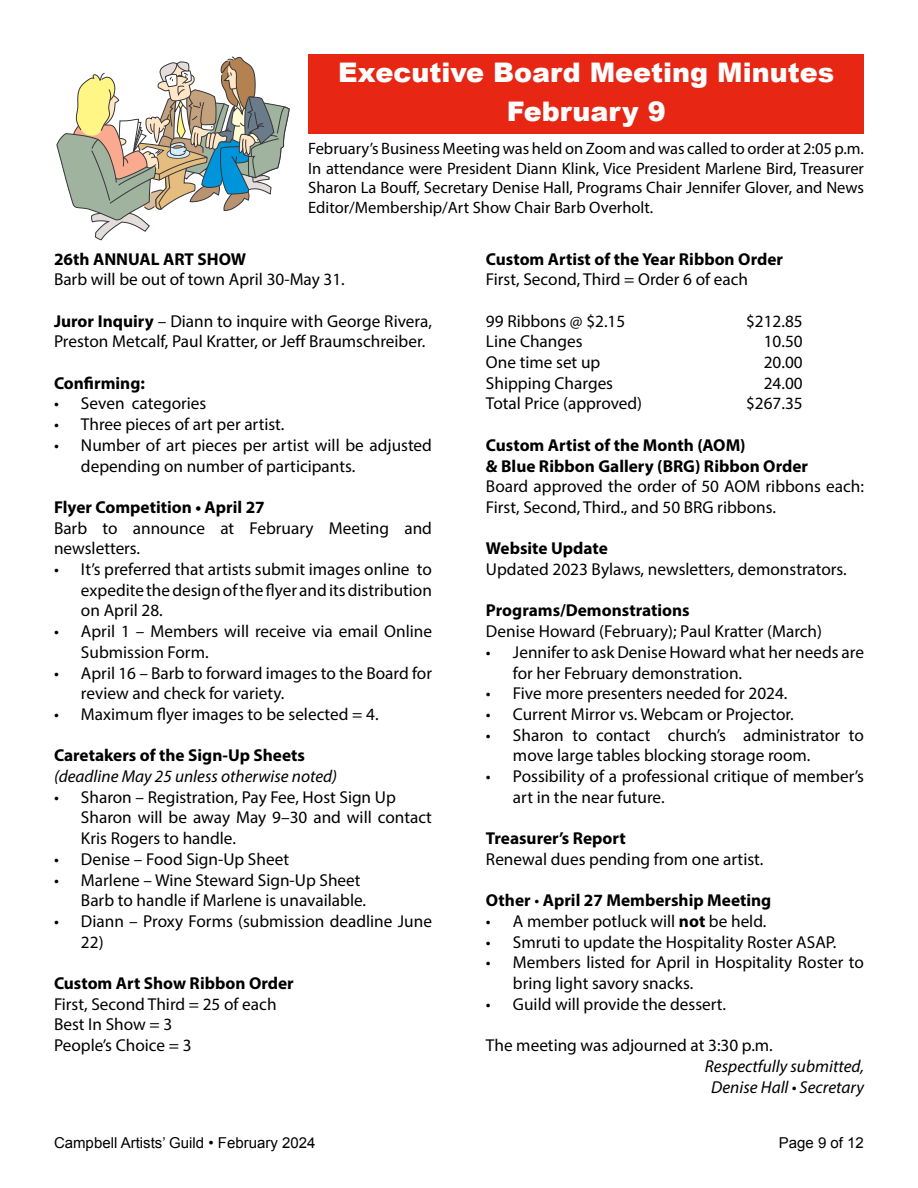
<style>
.page{position:relative;width:918px;height:1188px;background:#fff}
.page>*{position:absolute;margin:0;border:0;box-sizing:border-box;transform-origin:0 0}
.t1{font:900 27px/39.5px "Arial";color:#fff;text-align:center}
.t2{font:17.25px/20.7px "Myriad Pro";color:#000}
.t3{font:700 17.25px/20.7px "Myriad Pro";color:#000}
.t4{font:italic 17.25px/20.7px "Myriad Pro";color:#000;text-align:center}
.t5{font:16.5px/19.8px "Myriad Pro";color:#000;text-align:justify}
.t6{font:15px "Arial";color:#000}
.s1{font-weight:700}
.s2{font-weight:400}
</style>
<div class="page">
<div style="left:309px;top:54px;width:555px;height:80px;background:#e72714"></div>
<svg style="left:56px;top:56px;width:234px;height:185px"></svg>
<h1 class="t1" style="left:338px;top:52px;width:498px">Executive Board Meeting Minutes<br>February 9</h1>
<p class="t5" style="left:308px;top:138px;width:557px">February’s Business Meeting was held on Zoom and was called to order at 2:05 p.m.<br>In attendance were President Diann Klink, Vice President Marlene Bird, Treasurer Sharon La Bouff, Secretary Denise Hall, Programs Chair Jennifer Glover, and News Editor/Membership/Art Show Chair Barb Overholt.</p>
<p class="t3" style="left:54px;top:248px;width:194px">26th ANNUAL ART SHOW</p>
<p class="t2" style="left:54px;top:269px;width:292px">Barb will be out of town April 30-May 31.</p>
<p class="t2" style="left:54px;top:310px;width:380px"><span class="s1">Juror Inquiry</span> – Diann to inquire with George Rivera,<br>Preston Metcalf, Paul Kratter, or Jeff Braumschreiber.</p>
<p class="t3" style="left:54px;top:372px;width:92px">Confirming:</p>
<p class="t2" style="left:54px;top:393px;width:154px">• Seven categories</p>
<p class="t2" style="left:54px;top:414px;width:232px">• Three pieces of art per artist.</p>
<p class="t2" style="left:81px;top:434px;width:353px;text-indent:-27px">• Number of art pieces per artist will be adjusted depending on number of participants.</p>
<p class="t3" style="left:54px;top:496px;width:212px">Flyer Competition • April 27</p>
<p class="t2" style="left:54px;top:517px;width:380px">Barb to announce at February Meeting and newsletters.</p>
<p class="t2" style="left:81px;top:559px;width:353px;text-align:justify;text-indent:-27px">• It’s preferred that artists submit images online to expedite the design of the flyer and its distribution on April 28.</p>
<p class="t2" style="left:81px;top:621px;width:353px;text-indent:-27px">• April 1 – Members will receive via email Online<br>Submission Form.</p>
<p class="t2" style="left:81px;top:662px;width:353px;text-indent:-27px">• April 16 – Barb to forward images to the Board for review and check for variety.</p>
<p class="t2" style="left:54px;top:704px;width:326px">• Maximum flyer images to be selected = 4.</p>
<p class="t3" style="left:54px;top:745px;width:253px">Caretakers of the Sign-Up Sheets</p>
<p class="t4" style="left:54px;top:766px;width:285px">(deadline May 25 unless otherwise noted)</p>
<p class="t2" style="left:81px;top:786px;width:353px;text-indent:-27px">• Sharon – Registration, Pay Fee, Host Sign Up<br>Sharon will be away May 9–30 and will contact<br>Kris Rogers to handle.</p>
<p class="t2" style="left:54px;top:848px;width:237px">• Denise – Food Sign-Up Sheet</p>
<p class="t2" style="left:81px;top:869px;width:287px;text-indent:-27px">• Marlene – Wine Steward Sign-Up Sheet<br>Barb to handle if Marlene is unavailable.</p>
<p class="t2" style="left:81px;top:911px;width:353px;text-indent:-27px">• Diann – Proxy Forms (submission deadline June<br>22)</p>
<p class="t3" style="left:54px;top:972px;width:241px">Custom Art Show Ribbon Order</p>
<p class="t2" style="left:54px;top:993px;width:224px">First, Second Third = 25 of each<br>Best In Show = 3<br>People’s Choice = 3</p>
<p class="t3" style="left:486px;top:248px;width:299px">Custom Artist of the Year Ribbon Order</p>
<p class="t2" style="left:486px;top:269px;width:264px">First, Second, Third = Order 6 of each</p>
<p class="t2" style="left:486px;top:310px;width:141px">99 Ribbons @ $2.15</p>
<p class="t2" style="left:746px;top:310px;width:58px">$212.85</p>
<p class="t2" style="left:486px;top:331px;width:98px">Line Changes</p>
<p class="t2" style="left:764px;top:331px;width:40px">10.50</p>
<p class="t2" style="left:486px;top:352px;width:116px">One time set up</p>
<p class="t2" style="left:764px;top:352px;width:40px">20.00</p>
<p class="t2" style="left:486px;top:372px;width:129px">Shipping Charges</p>
<p class="t2" style="left:764px;top:372px;width:40px">24.00</p>
<p class="t2" style="left:486px;top:393px;width:158px">Total Price (approved)</p>
<p class="t2" style="left:746px;top:393px;width:58px">$267.35</p>
<p class="t3" style="left:486px;top:434px;width:324px">Custom Artist of the Month (AOM)<br>&amp; Blue Ribbon Gallery (BRG) Ribbon Order</p>
<p class="t2" style="left:486px;top:476px;width:379px">Board approved the order of 50 AOM ribbons each:<br>First, Second, Third., and 50 BRG ribbons.</p>
<p class="t3" style="left:486px;top:538px;width:123px">Website Update</p>
<p class="t2" style="left:486px;top:559px;width:362px">Updated 2023 Bylaws, newsletters, demonstrators.</p>
<p class="t3" style="left:486px;top:600px;width:205px">Programs/Demonstrations</p>
<p class="t2" style="left:486px;top:621px;width:338px">Denise Howard (February); Paul Kratter (March)</p>
<p class="t2" style="left:513px;top:641px;width:353px;text-indent:-27px">• Jennifer to ask Denise Howard what her needs are for her February demonstration.</p>
<p class="t2" style="left:486px;top:683px;width:303px">• Five more presenters needed for 2024.</p>
<p class="t2" style="left:486px;top:704px;width:309px">• Current Mirror vs. Webcam or Projector.</p>
<p class="t2" style="left:513px;top:724px;width:352px;text-indent:-27px">• Sharon to contact church’s administrator to move large tables blocking storage room.</p>
<p class="t2" style="left:513px;top:766px;width:353px;text-indent:-27px">• Possibility of a professional critique of member’s art in the near future.</p>
<p class="t3" style="left:486px;top:827px;width:141px">Treasurer’s Report</p>
<p class="t2" style="left:486px;top:848px;width:279px">Renewal dues pending from one artist.</p>
<p class="t3" style="left:486px;top:890px;width:287px">Other <span class="s2">•</span> April 27 Membership Meeting</p>
<p class="t2" style="left:486px;top:911px;width:282px">• A member potluck will <span class="s1">not</span> be held.</p>
<p class="t2" style="left:486px;top:931px;width:352px">• Smruti to update the Hospitality Roster ASAP.</p>
<p class="t2" style="left:513px;top:952px;width:353px;text-indent:-27px">• Members listed for April in Hospitality Roster to bring light savory snacks.</p>
<p class="t2" style="left:486px;top:993px;width:242px">• Guild will provide the dessert.</p>
<p class="t2" style="left:486px;top:1035px;width:288px">The meeting was adjourned at 3:30 p.m.</p>
<p class="t4" style="left:705px;top:1055px;width:161px">Respectfully submitted,<br>Denise Hall • Secretary</p>
<p class="t6" style="left:54px;top:1133px;width:263px">Campbell Artists’ Guild • February 2024</p>
<p class="t6" style="left:779px;top:1133px;width:87px">Page 9 of 12</p>
</div>
